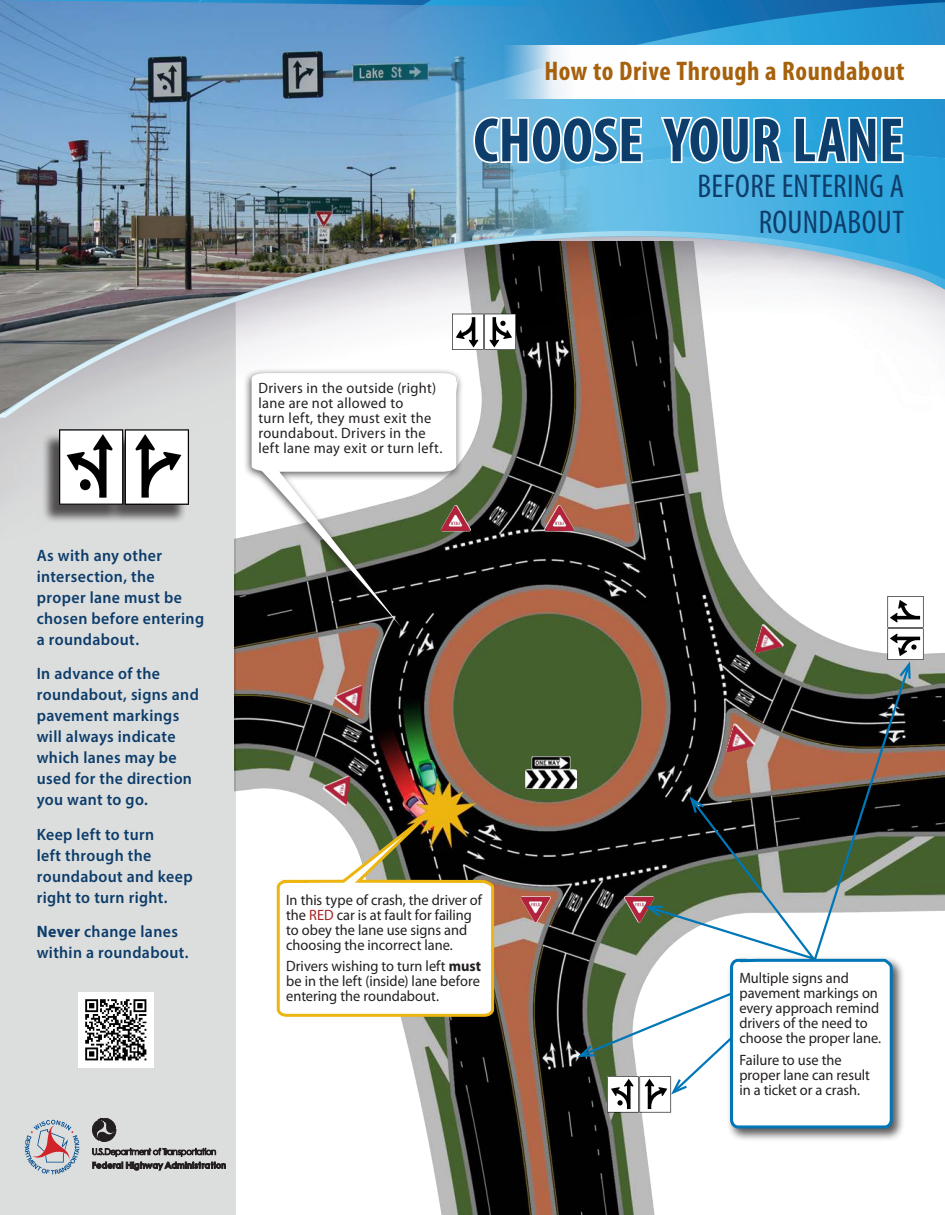
<style>
.page{position:relative;width:945px;height:1215px;background:#fff}
.page>*{position:absolute;margin:0;border:0;box-sizing:border-box;transform-origin:0 0}
.Body_Subhead{font:700 condensed 63px "Myriad Pro";letter-spacing:.005em;color:#0d3d6b}
.Body_Subhead-2{font:condensed 33px "Myriad Pro";letter-spacing:.01em;color:#0d3d6b}
.Body_Subhead-3{font:700 condensed 27px "Myriad Pro";letter-spacing:.025em;color:#a6610c}
.t1{font:600 16.5px/21px "Myriad Pro";letter-spacing:.025em;color:#0d3d6b;scale:.96 1}
.t2{font:15px/15px "Myriad Pro";color:#231f20;scale:.96 1}
.t3{font:15px/15px "Myriad Pro";letter-spacing:.025em;color:#231f20;scale:.96 1}
.s1{font-weight:700}
.s2{color:#a62325}
</style>
<div class="page">
<div style="left:0;top:268px;width:236px;height:947px;background:#dcdedd"></div>
<svg style="left:646px;top:2px;width:299px;height:127px;background:#2693cf"></svg>
<svg style="left:646px;top:129px;width:299px;height:112px;background:#42aee0"></svg>
<div style="left:486px;top:45px;width:459px;height:54px;background:#fff"></div>
<img style="left:234px;top:241px;width:711px;height:974px">
<svg style="left:267px;top:776px;width:229px;height:242px"></svg>
<svg style="left:25px;top:1120px;width:54px;height:54px"></svg>
<svg style="left:92px;top:1148px;width:134px;height:22px"></svg>
<svg style="left:92px;top:1118px;width:24px;height:24px"></svg>
<div style="left:243px;top:368px;width:221px;height:267px;background:#231f20;opacity:.75"></div>
<svg style="left:252px;top:415px;width:206px;height:212px"></svg>
<img style="left:525px;top:757px;width:50px;height:32px">
<img style="left:521px;top:896px;width:8px;height:16px">
<div style="left:726px;top:956px;width:180px;height:186px;background:#231f20;opacity:.75"></div>
<svg style="left:575px;top:596px;width:349px;height:534px"></svg>
<img style="left:754px;top:624px;width:15px;height:29px">
<img style="left:726px;top:723px;width:15px;height:30px">
<img style="left:335px;top:776px;width:14px;height:5px">
<img style="left:347px;top:685px;width:14px;height:6px">
<img style="left:446px;top:505px;width:10px;height:14px">
<img style="left:550px;top:505px;width:9px;height:14px">
<img style="left:78px;top:992px;width:76px;height:76px">
<img style="left:0;top:0;width:646px;height:415px">
<svg style="left:472px;top:115px;width:172px;height:50px"></svg>
<svg style="left:658px;top:114px;width:127px;height:51px"></svg>
<svg style="left:792px;top:115px;width:113px;height:51px"></svg>
<div style="left:41px;top:432px;width:147px;height:92px;background:#231f20;opacity:.75"></div>
<svg style="left:59px;top:429px;width:130px;height:76px;background:#bcbcbc"></svg>
<p class="Body_Subhead-3" style="left:544px;top:54px;width:362px">How to Drive Through a Roundabout</p>
<p class="Body_Subhead" style="left:473px;top:101px;width:432px">CHOOSE YOUR LANE</p>
<p class="Body_Subhead-2" style="left:697px;top:166px;width:208px">BEFORE ENTERING A</p>
<p class="Body_Subhead-2" style="left:759px;top:202px;width:147px">ROUNDABOUT</p>
<p class="t1" style="left:37px;top:544px;width:176px">As with any other intersection, the proper lane must be chosen before entering a roundabout.</p>
<p class="t1" style="left:37px;top:663px;width:170px">In advance of the roundabout, signs and pavement markings will always indicate which lanes may be used for the direction you want to go.</p>
<p class="t1" style="left:37px;top:823px;width:164px">Keep left to turn<br>left through the roundabout and keep right to turn right.</p>
<p class="t1" style="left:37px;top:921px;width:160px"><span class="s1">Never</span> change lanes within a roundabout.</p>
<p class="t3" style="left:258px;top:381px;width:193px">Drivers in the outside (right) lane are not allowed to<br>turn left, they must exit the roundabout. Drivers in the left lane may exit or turn left.</p>
<p class="t2" style="left:286px;top:892px;width:205px">In this type of crash, the driver of the <span class="s2">RED</span> car is at fault for failing to obey the lane use signs and choosing the incorrect lane.</p>
<p class="t2" style="left:286px;top:959px;width:205px;text-align:justify">Drivers wishing to turn left <span class="s1">must </span>be in the left (inside) lane before entering the roundabout.</p>
<p class="t2" style="left:739px;top:970px;width:149px">Multiple signs and pavement markings on every approach remind drivers of the need to choose the proper lane.</p>
<p class="t2" style="left:739px;top:1052px;width:138px">Failure to use the proper lane can result in a ticket or a crash.</p>
</div>
